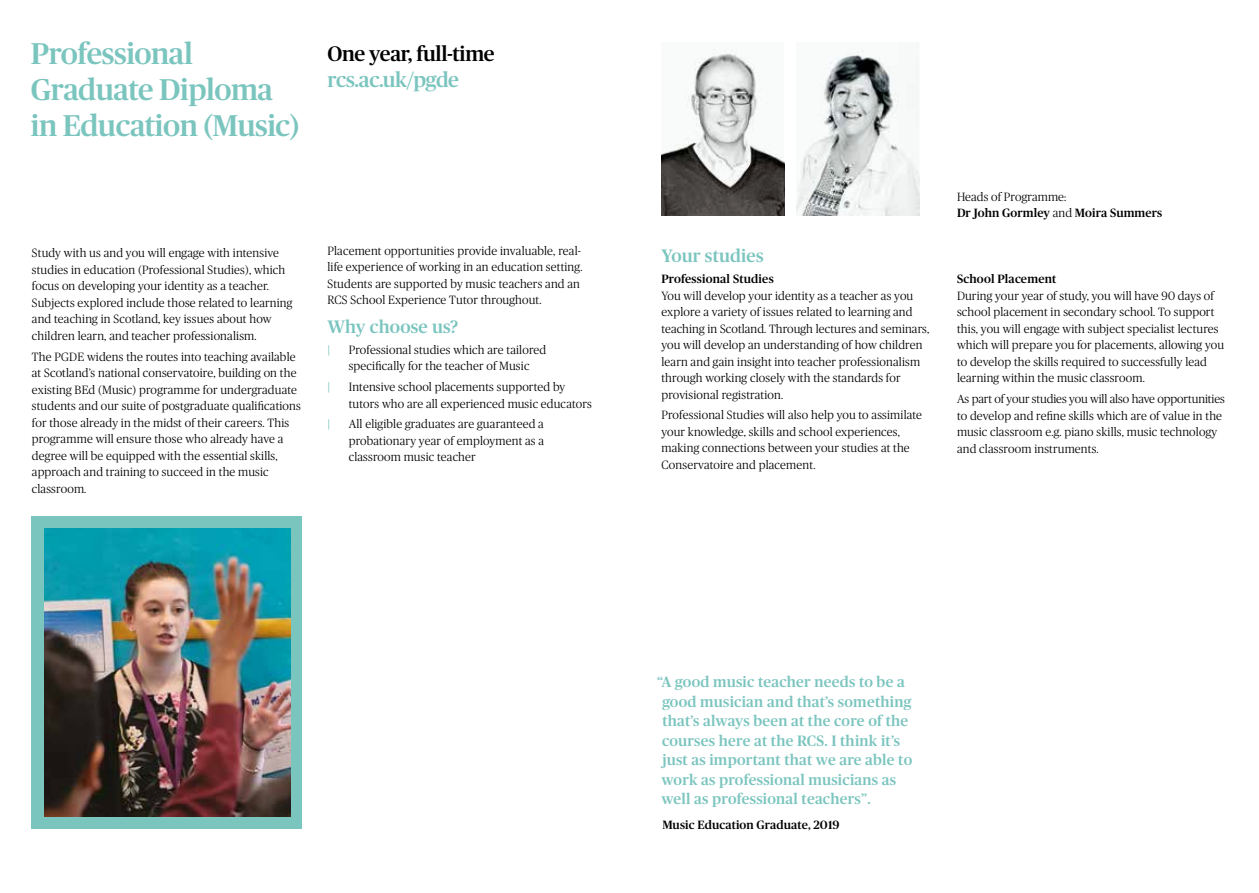
<style>
.page{position:relative;width:1259px;height:893px;background:#fff}
.page>*{position:absolute;margin:0;border:0;box-sizing:border-box;transform-origin:0 0}
.t1{font:500 30px/36px "Publico";letter-spacing:-.015em;color:#7bc5bf}
.t2{font:500 21px "Publico";letter-spacing:-.015em;color:#000}
.t3{font:500 21px "Publico";letter-spacing:-.015em;color:#7bc5bf}
.t4{font:500 18px "Publico";letter-spacing:.01em;color:#7bc5bf}
.t5{font:500 15px/19.5px "Publico";letter-spacing:.015em;color:#7bc5bf}
.t6{font:300 12px/16.5px "Publico";letter-spacing:.015em;color:#000}
.t7{font:500 12px/16.5px "Publico";letter-spacing:.01em;color:#000}
.t8{font:900 12px "Publico";color:#7bc5bf}
.s1{font-weight:300}
</style>
<div class="page">
<div style="left:32px;top:516px;width:270px;height:313px;background:#7bc5bf"></div>
<img style="left:44px;top:529px;width:246px;height:288px">
<img style="left:661px;top:49px;width:123px;height:167px">
<img style="left:796px;top:49px;width:123px;height:167px">
<h1 class="t1" style="left:31px;top:36px;width:270px">Professional<br>Graduate Diploma in Education (Music)</h1>
<h2 class="t2" style="left:327px;top:42px;width:169px">One year, full-time</h2>
<h2 class="t3" style="left:327px;top:68px;width:133px">rcs.ac.uk/pgde</h2>
<p class="t6" style="left:32px;top:245px;width:262px">Study with us and you will engage with intensive studies in education (Professional Studies), which focus on developing your identity as a teacher.<br>Subjects explored include those related to learning and teaching in Scotland, key issues about how children learn, and teacher professionalism.</p>
<p class="t6" style="left:32px;top:348px;width:270px">The PGDE widens the routes into teaching available at Scotland’s national conservatoire, building on the existing BEd (Music) programme for undergraduate students and our suite of postgraduate qualifications for those already in the midst of their careers. This programme will ensure those who already have a degree will be equipped with the essential skills, approach and training to succeed in the music classroom.</p>
<p class="t6" style="left:327px;top:243px;width:256px">Placement opportunities provide invaluable, real&shy;life experience of working in an education setting.<br>Students are supported by music teachers and an RCS School Experience Tutor throughout.</p>
<h3 class="t4" style="left:327px;top:317px;width:132px">Why choose us?</h3>
<p class="t8" style="left:327px;top:343px;width:4px">|</p>
<p class="t6" style="left:349px;top:342px;width:199px">Professional studies which are tailored specifically for the teacher of Music</p>
<p class="t8" style="left:327px;top:380px;width:4px">|</p>
<p class="t6" style="left:349px;top:379px;width:245px">Intensive school placements supported by tutors who are all experienced music educators</p>
<p class="t8" style="left:327px;top:417px;width:4px">|</p>
<p class="t6" style="left:349px;top:416px;width:197px;text-align:justify">All eligible graduates are guaranteed a probationary year of employment as a classroom music teacher</p>
<h3 class="t4" style="left:661px;top:246px;width:104px">Your studies</h3>
<p class="t7" style="left:661px;top:271px;width:114px">Professional Studies</p>
<p class="t6" style="left:661px;top:287px;width:269px">You will develop your identity as a teacher as you explore a variety of issues related to learning and teaching in Scotland. Through lectures and seminars, you will develop an understanding of how children learn and gain insight into teacher professionalism through working closely with the standards for provisional registration.</p>
<p class="t6" style="left:661px;top:407px;width:262px">Professional Studies will also help you to assimilate your knowledge, skills and school experiences, making connections between your studies at the Conservatoire and placement.</p>
<p class="t7" style="left:957px;top:188px;width:207px"><span class="s1">Heads of Programme:<br></span>Dr John Gormley <span class="s1">and</span> Moira Summers</p>
<p class="t7" style="left:957px;top:271px;width:101px">School Placement</p>
<p class="t6" style="left:957px;top:288px;width:268px">During your year of study, you will have 90 days of school placement in secondary school. To support this, you will engage with subject specialist lectures which will prepare you for placements, allowing you to develop the skills required to successfully lead learning within the music classroom.</p>
<p class="t6" style="left:957px;top:391px;width:269px">As part of your studies you will also have opportunities to develop and refine skills which are of value in the music classroom e.g. piano skills, music technology and classroom instruments.</p>
<p class="t5" style="left:661px;top:672px;width:252px;text-indent:-5px">“A good music teacher needs to be a good musician and that’s something that’s always been at the core of the courses here at the RCS. I think it’s just as important that we are able to work as professional musicians as well as professional teachers”.</p>
<p class="t7" style="left:662px;top:817px;width:179px">Music Education Graduate, 2019</p>
</div>
